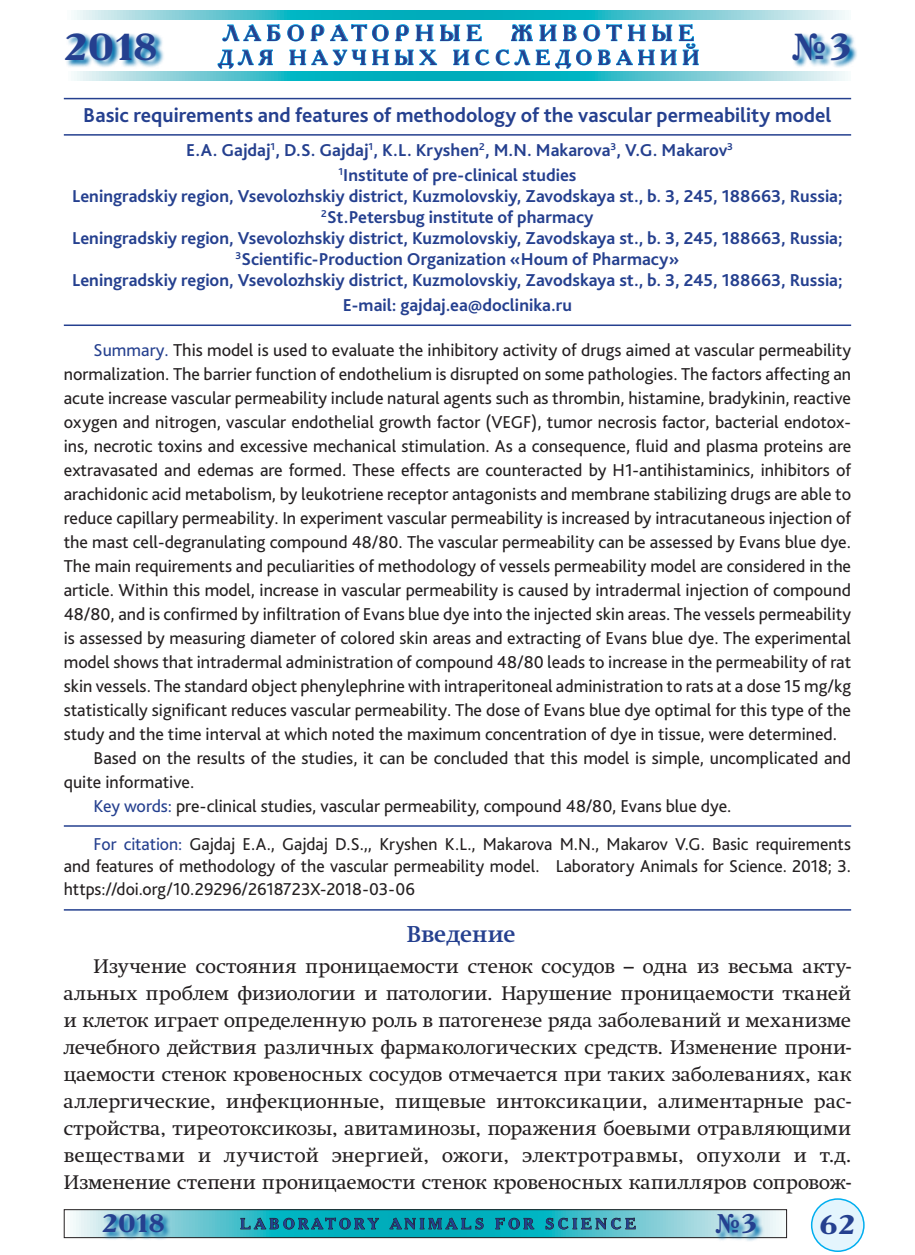
<style>
.page{position:relative;width:915px;height:1255px;background:#fff}
.page>*{position:absolute;margin:0;border:0;box-sizing:border-box;transform-origin:0 0}
.t1{font:700 37.5px "Academy C";color:#25408f;scale:1.25 1}
.t2{font:700 37.5px "Academy C";color:#25408f;scale:.9 1}
.t3{font:700 27px "Academy C";color:#25408f;scale:.9 1}
.t4{font:700 27px "Academy C";color:#25408f;scale:1.25 1}
.t5{font:700 25.2px "Academy C";color:#25408f;scale:1.25 1}
.t6{font:700 22.5px "Academy C";letter-spacing:.25em;color:#25408f}
.t7{font:700 22.5px "Swift C";letter-spacing:.005em;color:#25408f}
.t8{font:700 21px "Bliss Pro";color:#25408f}
.t9{font:700 21px "Academy C";letter-spacing:.25em;color:#25408f}
.t10{font:19.5px/27px "Swift C";letter-spacing:.015em;color:#231f20;text-align:justify}
.t11{font:18px/22.5px "Bliss Pro";color:#231f20;text-align:justify}
.t12{font:700 18px/21px "Bliss Pro";color:#25408f;text-align:center}
.t13{font:700 15px "Academy C";letter-spacing:.25em;color:#25408f}
.s1{color:#25408f}
</style>
<div class="page">
<svg style="left:74px;top:10px;width:775px;height:9px;background:#53c5cf"></svg>
<svg style="left:74px;top:71px;width:774px;height:9px;background:#53c5cf"></svg>
<svg style="left:222px;top:24px;width:59px;height:18px"></svg>
<svg style="left:217px;top:49px;width:56px;height:20px"></svg>
<svg style="left:287px;top:24px;width:411px;height:45px"></svg>
<svg style="left:66px;top:33px;width:98px;height:34px"></svg>
<svg style="left:794px;top:33px;width:63px;height:35px"></svg>
<div style="left:811px;top:1198px;width:52px;height:53px;background:#e4f5fd;border-radius:50%"></div>
<div style="left:810px;top:1198px;width:54px;height:53px;border:2px solid #00aeef;border-radius:50%"></div>
<svg style="left:73px;top:1211px;width:711px;height:24px;background:#57c5d0"></svg>
<div style="left:64px;top:1209px;width:722px;height:28px;border:1px solid #231f20"></div>
<svg style="left:240px;top:1217px;width:139px;height:13px;background:#10858f"></svg>
<svg style="left:389px;top:1215px;width:95px;height:15px"></svg>
<svg style="left:495px;top:1217px;width:39px;height:12px"></svg>
<svg style="left:545px;top:1216px;width:90px;height:13px"></svg>
<svg style="left:102px;top:1212px;width:70px;height:28px;background:#7cb9ce"></svg>
<svg style="left:715px;top:1212px;width:49px;height:29px"></svg>
<hr style="left:64px;top:98px;width:786px;height:1px;background:#25408f">
<hr style="left:64px;top:134px;width:786px;height:2px;background:#25408f">
<hr style="left:64px;top:324px;width:786px;height:2px;background:#25408f">
<hr style="left:64px;top:825px;width:786px;height:1px;background:#25408f">
<hr style="left:64px;top:909px;width:786px;height:1px;background:#25408f">
<p class="t6" style="left:223px;top:18px;width:261px">ЛАБОРАТОРНЫЕ</p>
<p class="t6" style="left:510px;top:18px;width:185px">ЖИВОТНЫЕ</p>
<h1 class="t1" style="left:64px;top:22px;width:76px">2018</h1>
<p class="t9" style="left:218px;top:44px;width:482px">ДЛЯ НАУЧНЫХ ИССЛЕДОВАНИЙ</p>
<h1 class="t2" style="left:789px;top:22px;width:69px">№3</h1>
<p class="t8" style="left:83px;top:102px;width:749px">Basic requirements and features of methodology of the vascular permeability model</p>
<p class="t12" style="left:186px;top:136px;width:548px;line-height:25.2px">E.A. Gajdaj<sup>1</sup>, D.S. Gajdaj<sup>1</sup>, K.L. Kryshen<sup>2</sup>, М.N. Makarova<sup>3</sup>, V.G. Makarov<sup>3<br>1</sup>Institute of pre-clinical studies</p>
<p class="t12" style="left:72px;top:185px;width:771px">Leningradskiy region, Vsevolozhskiy district, Kuzmolovskiy, Zavodskaya st., b. 3, 245, 188663, Russia; <sup>2</sup>St.Petersbug institute of pharmacy<br>Leningradskiy region, Vsevolozhskiy district, Kuzmolovskiy, Zavodskaya st., b. 3, 245, 188663, Russia; <sup>3</sup>Scientific-Production Organization «Houm оf Pharmacy»<br>Leningradskiy region, Vsevolozhskiy district, Kuzmolovskiy, Zavodskaya st., b. 3, 245, 188663, Russia;</p>
<p class="t12" style="left:343px;top:294px;width:231px">Е-mail: gajdaj.ea@doclinika.ru</p>
<p class="t11" style="left:94px;top:338px;width:758px"><span class="s1">Summary.</span> This model is used to evaluate the inhibitory activity of drugs aimed at vascular permeability</p>
<p class="t11" style="left:64px;top:362px;width:788px">normalization. The barrier function of endothelium is disrupted on some pathologies. The factors affecting an</p>
<p class="t11" style="left:64px;top:386px;width:788px">acute increase vascular permeability include natural agents such as thrombin, histamine, bradykinin, reactive</p>
<p class="t11" style="left:64px;top:410px;width:788px">oxygen and nitrogen, vascular endothelial growth factor (VEGF), tumor necrosis factor, bacterial endotox-</p>
<p class="t11" style="left:64px;top:434px;width:788px">ins, necrotic toxins and excessive mechanical stimulation. As a consequence, fluid and plasma proteins are</p>
<p class="t11" style="left:64px;top:458px;width:788px">extravasated and edemas are formed. These effects are counteracted by H1-antihistaminics, inhibitors of</p>
<p class="t11" style="left:64px;top:482px;width:788px">arachidonic acid metabolism, by leukotriene receptor antagonists and membrane stabilizing drugs are able to</p>
<p class="t11" style="left:64px;top:506px;width:788px">reduce capillary permeability. In experiment vascular permeability is increased by intracutaneous injection of</p>
<p class="t11" style="left:64px;top:530px;width:788px">the mast cell-degranulating compound 48/80. The vascular permeability can be assessed by Evans blue dye.</p>
<p class="t11" style="left:64px;top:554px;width:788px">The main requirements and peculiarities of methodology of vessels permeability model are considered in the</p>
<p class="t11" style="left:64px;top:578px;width:788px">article. Within this model, increase in vascular permeability is caused by intradermal injection of compound</p>
<p class="t11" style="left:64px;top:602px;width:788px">48/80, and is confirmed by infiltration of Evans blue dye into the injected skin areas. The vessels permeability</p>
<p class="t11" style="left:64px;top:626px;width:788px">is assessed by measuring diameter of colored skin areas and extracting of Evans blue dye. The experimental</p>
<p class="t11" style="left:64px;top:650px;width:788px">model shows that intradermal administration of compound 48/80 leads to increase in the permeability of rat</p>
<p class="t11" style="left:64px;top:674px;width:788px">skin vessels. The standard object phenylephrine with intraperitoneal administration to rats at a dose 15 mg/kg</p>
<p class="t11" style="left:64px;top:698px;width:788px">statistically significant reduces vascular permeability. The dose of Evans blue dye optimal for this type of the</p>
<p class="t11" style="left:64px;top:722px;width:774px">study and the time interval at which noted the maximum concentration of dye in tissue, were determined.</p>
<p class="t11" style="left:94px;top:746px;width:758px">Based on the results of the studies, it can be concluded that this model is simple, uncomplicated and</p>
<p class="t11" style="left:64px;top:770px;width:132px">quite informative.</p>
<p class="t11" style="left:94px;top:794px;width:639px"><span class="s1">Key words:</span> pre-clinical studies, vascular permeability, compound 48/80, Evans blue dye.</p>
<p class="t11" style="left:64px;top:832px;width:788px;text-indent:30px"><span class="s1">For citation:</span> Gajdaj E.A., Gajdaj D.S.,, Kryshen K.L., Makarova М.N., Makarov V.G. Basic requirements and features of methodology of the vascular permeability model. Laboratory Animals for Science. 2018; 3. https://doi.org/10.29296/2618723X-2018-03-06</p>
<p class="t7" style="left:407px;top:920px;width:110px">Введение</p>
<p class="t10" style="left:64px;top:952px;width:788px;text-indent:30px">Изучение состояния проницаемости стенок сосудов – одна из весьма акту&shy;альных проблем физиологии и патологии. Нарушение проницаемости тканей и клеток играет определенную роль в патогенезе ряда заболеваний и механизме лечебного действия различных фармакологических средств. Изменение прони&shy;цаемости стенок кровеносных сосудов отмечается при таких заболеваниях, как аллергические, инфекционные, пищевые интоксикации, алиментарные рас&shy;стройства, тиреотоксикозы, авитаминозы, поражения боевыми отравляющими веществами и лучистой энергией, ожоги, электротравмы, опухоли и т.д.<br>Изменение степени проницаемости стенок кровеносных капилляров сопровож-</p>
<h3 class="t5" style="left:102px;top:1206px;width:52px">2018</h3>
<p class="t13" style="left:240px;top:1213px;width:397px">LABORATORY ANIMALS FOR SCIENCE</p>
<h2 class="t3" style="left:713px;top:1205px;width:49px">№3</h2>
<h2 class="t4" style="left:818px;top:1206px;width:30px">62</h2>
</div>
